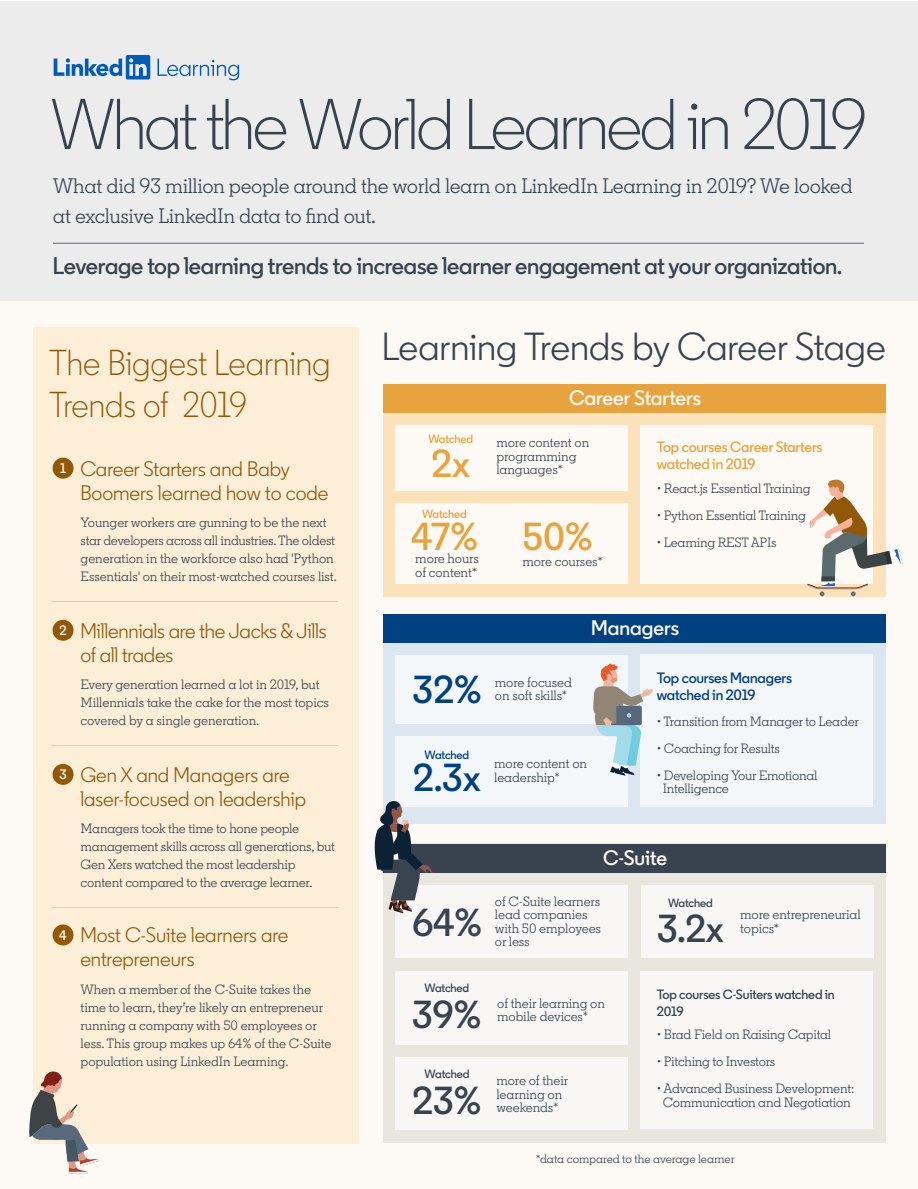
<style>
.page{position:relative;width:918px;height:1189px;background:#fff}
.page>*{position:absolute;margin:0;border:0;box-sizing:border-box;transform-origin:0 0}
.t1{font:300 71.7px "Community";letter-spacing:-.04em;color:#38434f}
.t2{font:39.15px "Community";color:#38434f}
.t3{font:600 39px "Community";color:#38434f}
.t4{font:600 39px "Community";color:#e7a33e}
.t5{font:600 39px "Community";color:#004182}
.t6{font:300 36px/42px "Community";color:#915907;scale:.96 1}
.t7{font:600 24px "Community";letter-spacing:-.01em;color:#38434f}
.t8{font:21px/24px "Community";color:#915907}
.t9{font:21px/30px "Community Slab";letter-spacing:-.02em;color:#38434f}
.t10{font:600 21px "Community";color:#fdfaf5}
.t11{font:600 15px/16.5px "Community";letter-spacing:-.01em;color:#e7a33e}
.t12{font:600 15px/16.5px "Community";letter-spacing:-.01em;color:#004182}
.t13{font:600 13.8px "Community";color:#fdfaf5}
.t14{font:13.5px/18px "Community Slab";letter-spacing:-.015em;color:#38434f}
.t15{font:600 13.5px/16.5px "Community";letter-spacing:-.01em;color:#38434f}
.t16{font:12px "Community Slab";letter-spacing:-.01em;color:#38434f}
.t17{font:600 12px "Community";letter-spacing:-.01em;color:#38434f}
.t18{font:600 12px "Community";letter-spacing:-.01em;color:#e7a33e}
.t19{font:600 12px "Community";letter-spacing:-.01em;color:#004182}
</style>
<div class="page">
<div style="left:0;top:4px;width:917px;height:1184px;background:#fdfaf5"></div>
<div style="left:383px;top:384px;width:503px;height:213px;background:#fce2ba"></div>
<div style="left:395px;top:425px;width:233px;height:65px;background:#fdfaf5"></div>
<div style="left:640px;top:425px;width:233px;height:158px;background:#fdfaf5"></div>
<div style="left:395px;top:502px;width:233px;height:81px;background:#fdfaf5"></div>
<div style="left:383px;top:384px;width:503px;height:29px;background:#e7a33e"></div>
<div style="left:383px;top:614px;width:503px;height:209px;background:#dce6f1"></div>
<div style="left:395px;top:655px;width:233px;height:68px;background:#f4f7fa"></div>
<div style="left:640px;top:654px;width:233px;height:153px;background:#f4f7fa"></div>
<div style="left:395px;top:736px;width:233px;height:71px;background:#f4f7fa"></div>
<div style="left:383px;top:614px;width:503px;height:28px;background:#004182"></div>
<div style="left:383px;top:843px;width:503px;height:300px;background:#e9e5df"></div>
<div style="left:395px;top:885px;width:233px;height:72px;background:#f8f7f5"></div>
<div style="left:640px;top:970px;width:233px;height:158px;background:#f8f7f5"></div>
<div style="left:641px;top:885px;width:233px;height:72px;background:#f8f7f5"></div>
<div style="left:395px;top:970px;width:233px;height:74px;background:#f8f7f5"></div>
<div style="left:383px;top:843px;width:503px;height:29px;background:#38434f"></div>
<div style="left:395px;top:1057px;width:233px;height:72px;background:#f8f7f5"></div>
<svg style="left:806px;top:479px;width:97px;height:117px"></svg>
<svg style="left:593px;top:663px;width:60px;height:112px"></svg>
<svg style="left:374px;top:801px;width:59px;height:112px"></svg>
<div style="left:33px;top:326px;width:326px;height:817px;background:#fceed7"></div>
<svg style="left:29px;top:1071px;width:70px;height:102px"></svg>
<hr style="left:52px;top:601px;width:286px;height:1px;background:#e7a33e">
<div style="left:53px;top:457px;width:21px;height:21px;background:#915907;border-radius:50%"></div>
<hr style="left:52px;top:907px;width:286px;height:1px;background:#e7a33e">
<div style="left:53px;top:763px;width:21px;height:21px;background:#915907;border-radius:50%"></div>
<div style="left:53px;top:924px;width:21px;height:21px;background:#915907;border-radius:50%"></div>
<hr style="left:52px;top:745px;width:286px;height:1px;background:#e7a33e">
<div style="left:53px;top:619px;width:21px;height:21px;background:#915907;border-radius:50%"></div>
<div style="left:0;top:1px;width:918px;height:299px;background:#ececec"></div>
<hr style="left:53px;top:243px;width:811px;height:1px;background:#56687a">
<svg style="left:54px;top:55px;width:96px;height:24px"></svg>
<svg style="left:158px;top:59px;width:81px;height:21px"></svg>
<h1 class="t1" style="left:50px;top:81px;width:819px">What the World Learned in 2019</h1>
<h3 class="t9" style="left:53px;top:171px;width:801px">What did 93 million people around the world learn on LinkedIn Learning in 2019? We looked at exclusive LinkedIn data to find out.</h3>
<h3 class="t7" style="left:53px;top:251px;width:791px">Leverage top learning trends to increase learner engagement at your organization.</h3>
<h3 class="t6" style="left:50px;top:342px;width:294px">The Biggest Learning<br>Trends of 2019</h3>
<p class="t13" style="left:60px;top:459px;width:8px">1</p>
<h3 class="t8" style="left:80px;top:456px;width:250px">Career Starters and Baby<br>Boomers learned how to code</h3>
<p class="t14" style="left:81px;top:513px;width:258px">Younger workers are gunning to be the next star developers across all industries. The oldest generation in the workforce also had 'Python Essentials' on their most-watched courses list.</p>
<p class="t13" style="left:59px;top:621px;width:9px">2</p>
<h3 class="t8" style="left:80px;top:618px;width:248px">Millennials are the Jacks &amp; Jills of all trades</h3>
<p class="t14" style="left:81px;top:675px;width:250px">Every generation learned a lot in 2019, but<br>Millennials take the cake for the most topics covered by a single generation.</p>
<p class="t13" style="left:59px;top:765px;width:9px">3</p>
<h3 class="t8" style="left:80px;top:762px;width:227px">Gen X and Managers are laser-focused on leadership</h3>
<p class="t14" style="left:81px;top:819px;width:256px">Managers took the time to hone people management skills across all generations, but Gen Xers watched the most leadership content compared to the average learner.</p>
<p class="t13" style="left:59px;top:926px;width:9px">4</p>
<h3 class="t8" style="left:80px;top:923px;width:210px">Most C-Suite learners are entrepreneurs</h3>
<p class="t14" style="left:81px;top:979px;width:252px">When a member of the C-Suite takes the time to learn, they’re likely an entrepreneur running a company with 50 employees or less. This group makes up 64% of the C-Suite population using LinkedIn Learning.</p>
<h2 class="t2" style="left:382px;top:322px;width:505px">Learning Trends by Career Stage</h2>
<p class="t18" style="left:428px;top:431px;width:46px">Watched</p>
<h3 class="t4" style="left:432px;top:439px;width:40px">2x</h3>
<p class="t18" style="left:422px;top:506px;width:46px">Watched</p>
<h3 class="t4" style="left:411px;top:512px;width:68px">47%</h3>
<p class="t14" style="left:415px;top:549px;width:65px">more hours</p>
<p class="t14" style="left:415px;top:563px;width:63px">of content*</p>
<h3 class="t10" style="left:569px;top:385px;width:134px">Career Starters</h3>
<p class="t14" style="left:496px;top:436px;width:94px;line-height:13.5px">more content on programming</p>
<p class="t14" style="left:496px;top:460px;width:68px">languages*</p>
<h3 class="t4" style="left:522px;top:512px;width:72px">50%</h3>
<p class="t14" style="left:522px;top:552px;width:82px">more courses*</p>
<p class="t11" style="left:657px;top:438px;width:167px">Top courses Career Starters watched in 2019</p>
<p class="t14" style="left:657px;top:479px;width:155px">• React.js Essential Training</p>
<p class="t14" style="left:657px;top:506px;width:151px">• Python Essential Training</p>
<p class="t14" style="left:657px;top:533px;width:121px">• Learning REST APIs</p>
<h3 class="t5" style="left:413px;top:664px;width:71px">32%</h3>
<p class="t14" style="left:495px;top:675px;width:79px;line-height:13.5px">more focused on soft skills*</p>
<h3 class="t10" style="left:591px;top:614px;width:89px">Managers</h3>
<p class="t12" style="left:657px;top:669px;width:137px">Top courses Managers watched in 2019</p>
<p class="t19" style="left:425px;top:747px;width:46px">Watched</p>
<h3 class="t5" style="left:413px;top:753px;width:69px">2.3x</h3>
<p class="t14" style="left:494px;top:756px;width:94px;line-height:13.5px">more content on leadership*</p>
<p class="t14" style="left:657px;top:711px;width:204px">• Transition from Manager to Leader</p>
<p class="t14" style="left:657px;top:738px;width:125px">• Coaching for Results</p>
<p class="t14" style="left:663px;top:768px;width:156px;line-height:13.5px;text-indent:-6px">• Developing Your Emotional<br>Intelligence</p>
<h3 class="t10" style="left:603px;top:844px;width:66px">C-Suite</h3>
<h3 class="t3" style="left:412px;top:897px;width:72px">64%</h3>
<p class="t14" style="left:495px;top:894px;width:108px;line-height:13.5px">of C-Suite learners lead companies with 50 employees or less</p>
<p class="t17" style="left:425px;top:980px;width:46px">Watched</p>
<h3 class="t3" style="left:412px;top:989px;width:71px">39%</h3>
<p class="t14" style="left:497px;top:996px;width:109px;line-height:13.5px">of their learning on mobile devices*</p>
<p class="t17" style="left:425px;top:1066px;width:46px">Watched</p>
<h3 class="t3" style="left:412px;top:1076px;width:71px">23%</h3>
<p class="t14" style="left:496px;top:1073px;width:73px;line-height:13.5px">more of their learning on</p>
<p class="t14" style="left:496px;top:1098px;width:64px">weekends*</p>
<p class="t17" style="left:668px;top:895px;width:46px">Watched</p>
<h3 class="t3" style="left:657px;top:904px;width:68px">3.2x</h3>
<p class="t14" style="left:740px;top:907px;width:122px;line-height:13.5px">more entrepreneurial topics*</p>
<p class="t15" style="left:657px;top:985px;width:179px">Top courses C-Suiters watched in<br>2019</p>
<p class="t14" style="left:657px;top:1025px;width:176px">• Brad Field on Raising Capital</p>
<p class="t14" style="left:657px;top:1052px;width:120px">• Pitching to Investors</p>
<p class="t14" style="left:657px;top:1081px;width:199px;line-height:13.5px;text-align:center">• Advanced Business Development:<br>Communication and Negotiation</p>
<p class="t16" style="left:536px;top:1151px;width:200px">*data compared to the average learner</p>
</div>
